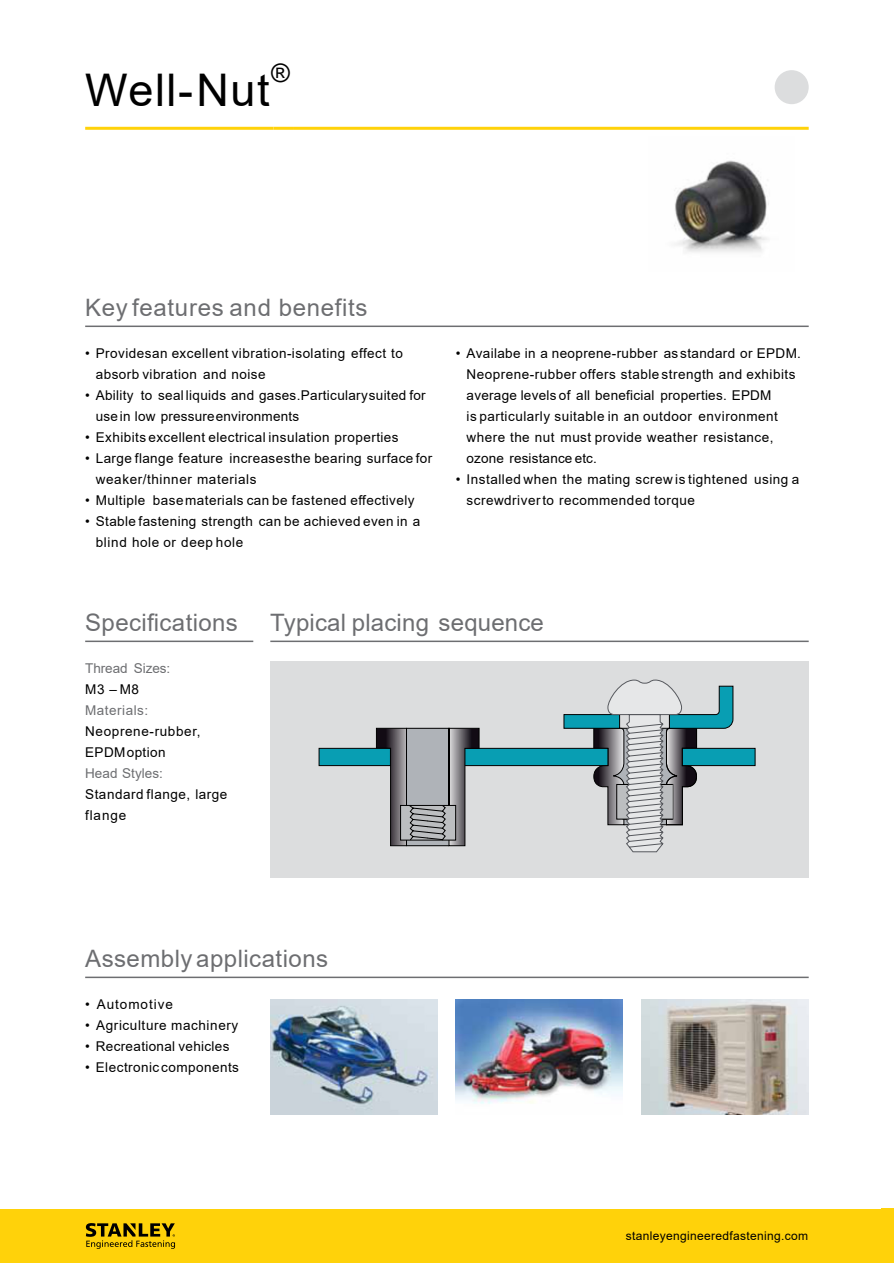
<style>
.page{position:relative;width:894px;height:1263px;background:#fff}
.page>*{position:absolute;margin:0;border:0;box-sizing:border-box;transform-origin:0 0}
.t1{font:45px "Arial";letter-spacing:.035em;color:#000}
.t2{font:25.5px "Arial";color:#000}
.t3{font:24px "Arial";letter-spacing:.02em;color:#6d6e71}
.t4{font:13.5px/21px "Arial";letter-spacing:.035em;color:#000}
.t5{font:13.5px "Arial";letter-spacing:.005em;color:#6d6e71}
.t6{font:13.5px "Arial";letter-spacing:.07em;color:#000}
.t7{font:13.5px "Arial";letter-spacing:.035em;color:#6d6e71}
.t8{font:12px "Arial";letter-spacing:.025em;color:#000}
</style>
<div class="page">
<img style="left:674px;top:160px;width:95px;height:92px">
<div style="left:774px;top:70px;width:34px;height:34px;background:#dcddde;border-radius:50%"></div>
<div style="left:270px;top:661px;width:538px;height:217px;background:#dcddde"></div>
<div style="left:681px;top:748px;width:74px;height:18px;background:#089eb3;border:1px solid #000"></div>
<div style="left:563px;top:714px;width:56px;height:15px;background:#089eb3;border:1px solid #000"></div>
<div style="left:318px;top:748px;width:72px;height:18px;background:#089eb3;border:1px solid #000"></div>
<div style="left:459px;top:748px;width:149px;height:18px;background:#089eb3;border:1px solid #000"></div>
<svg style="left:375px;top:728px;width:104px;height:118px"></svg>
<hr style="left:406px;top:845px;width:43px;height:1px;background:#000">
<svg style="left:593px;top:679px;width:140px;height:173px"></svg>
<hr style="left:85px;top:127px;width:188px;height:3px;background:#ffd20a">
<hr style="left:273px;top:127px;width:21px;height:3px;background:#ffd20a">
<hr style="left:294px;top:127px;width:514px;height:3px;background:#ffd20a">
<img style="left:455px;top:999px;width:167px;height:105px">
<img style="left:641px;top:999px;width:167px;height:115px">
<img style="left:271px;top:999px;width:166px;height:115px">
<hr style="left:85px;top:326px;width:723px;height:1px;background:#6d6e71">
<hr style="left:85px;top:641px;width:168px;height:1px;background:#6d6e71">
<hr style="left:270px;top:641px;width:538px;height:1px;background:#6d6e71">
<hr style="left:85px;top:977px;width:723px;height:1px;background:#6d6e71">
<div style="left:0;top:1209px;width:893px;height:54px;background:#ffd20a"></div>
<svg style="left:86px;top:1223px;width:89px;height:26px"></svg>
<h2 class="t2" style="left:271px;top:63px;width:20px">®</h2>
<h1 class="t1" style="left:85px;top:73px;width:186px">Well-Nut</h1>
<h3 class="t3" style="left:85px;top:298px;width:284px">Key features and benefits</h3>
<p class="t4" style="left:96px;top:344px;width:308px;text-indent:-11px">• Providesan excellent vibration-isolating effect to absorb vibration and noise</p>
<p class="t4" style="left:96px;top:386px;width:331px;text-indent:-11px">• Ability to seal liquids and gases.Particularysuited for use in low pressureenvironments</p>
<p class="t4" style="left:85px;top:428px;width:315px">• Exhibits excellent electrical insulation properties</p>
<p class="t4" style="left:96px;top:449px;width:338px;text-indent:-11px">• Large flange feature increasesthe bearing surface for weaker/thinner materials</p>
<p class="t4" style="left:85px;top:491px;width:331px">• Multiple basematerials can be fastened effectively</p>
<p class="t4" style="left:96px;top:512px;width:326px;text-indent:-11px">• Stable fastening strength can be achieved even in a blind hole or deep hole</p>
<p class="t4" style="left:466px;top:344px;width:336px;text-indent:-11px">• Availabe in a neoprene-rubber as standard or EPDM.<br>Neoprene-rubber offers stable strength and exhibits average levels of all beneficial properties. EPDM<br>is particularly suitable in an outdoor environment where the nut must provide weather resistance, ozone resistance etc.</p>
<p class="t4" style="left:466px;top:470px;width:334px;text-indent:-11px">• Installed when the mating screw is tightened using a screwdriverto recommended torque</p>
<h3 class="t3" style="left:85px;top:613px;width:154px">Specifications</h3>
<p class="t5" style="left:85px;top:663px;width:86px">Thread Sizes:</p>
<p class="t4" style="left:85px;top:680px;width:55px">M3 –M8</p>
<p class="t7" style="left:85px;top:705px;width:64px">Materials:</p>
<p class="t4" style="left:85px;top:722px;width:117px">Neoprene-rubber,<br>EPDMoption</p>
<p class="t5" style="left:85px;top:768px;width:79px">Head Styles:</p>
<p class="t4" style="left:85px;top:785px;width:144px">Standard flange, large flange</p>
<h3 class="t3" style="left:270px;top:613px;width:275px">Typical placing sequence</h3>
<h3 class="t3" style="left:85px;top:949px;width:244px">Assembly applications</h3>
<p class="t6" style="left:85px;top:999px;width:89px">• Automotive</p>
<p class="t4" style="left:85px;top:1016px;width:154px">• Agriculture machinery</p>
<p class="t4" style="left:85px;top:1037px;width:146px">• Recreational vehicles</p>
<p class="t4" style="left:85px;top:1058px;width:155px">• Electroniccomponents</p>
<p class="t8" style="left:625px;top:1232px;width:184px">stanleyengineeredfastening.com</p>
</div>
